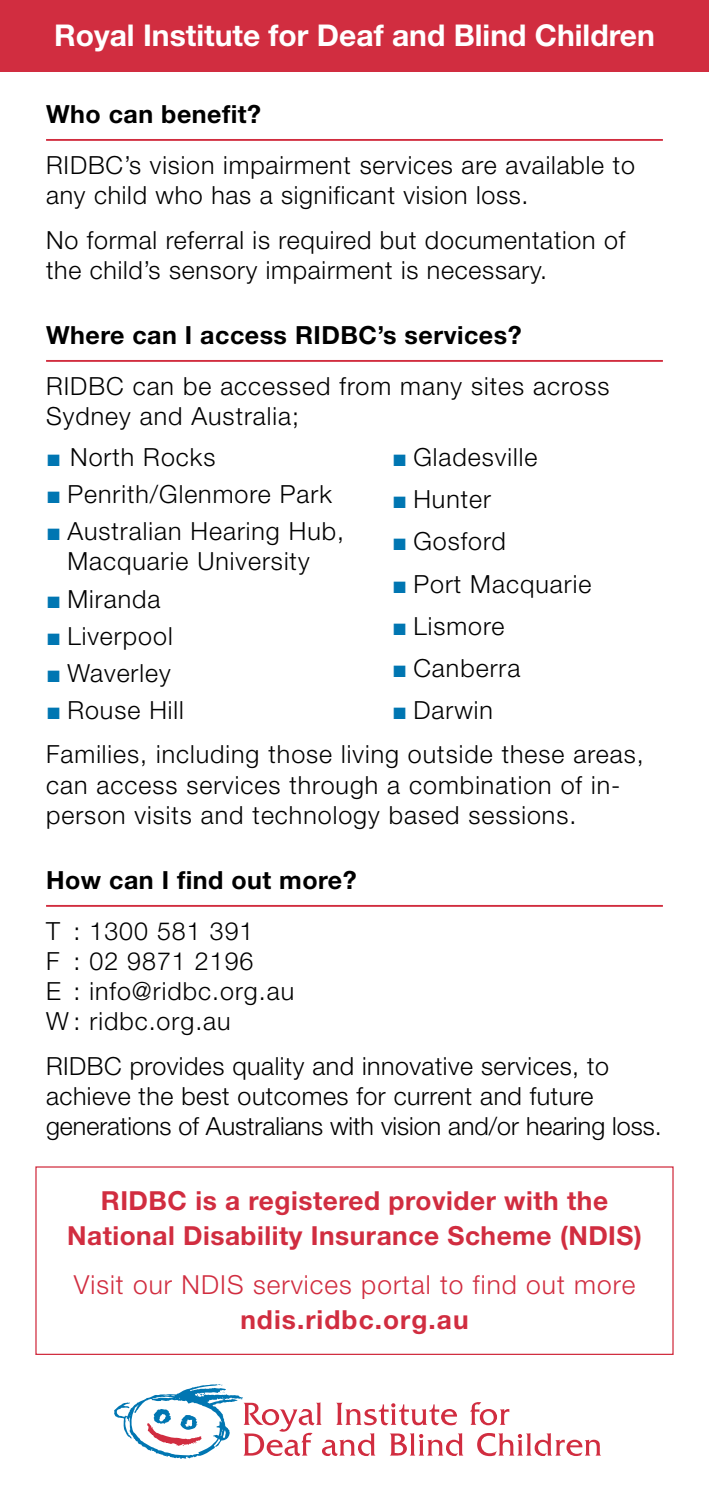
<style>
.page{position:relative;width:709px;height:1489px;background:#fff}
.page>*{position:absolute;margin:0;border:0;box-sizing:border-box;transform-origin:0 0}
.t1{font:700 30px "Helvetica Neue LT Std";color:#fff}
.t2{font:700 26.25px/35px "Helvetica Neue LT Std";letter-spacing:.02em;color:#d12d40;text-align:center}
.t3{font:300 26.25px "Helvetica Neue LT Std";letter-spacing:.04em;color:#d12d40}
.t4{font:700 26.25px "Helvetica Neue LT Std";letter-spacing:.04em;color:#d12d40}
.t5{font:300 25px/30px "Helvetica Neue LT Std";letter-spacing:.04em;color:#000}
.t6{font:300 25px/30px "Helvetica Neue LT Std";letter-spacing:.02em;color:#000}
.t7{font:700 25px "Helvetica Neue LT Std";letter-spacing:.02em;color:#000}
.s1{font-family:"Times New Roman";font-weight:400;color:#0076b2}
</style>
<div class="page">
<div style="left:0;top:0;width:709px;height:72px;background:#d12d40"></div>
<svg style="left:470px;top:1402px;width:39px;height:23px"></svg>
<svg style="left:477px;top:1433px;width:124px;height:22px"></svg>
<svg style="left:114px;top:1384px;width:349px;height:74px"></svg>
<hr style="left:46px;top:139px;width:617px;height:2px;background:#d12d3f">
<hr style="left:46px;top:360px;width:617px;height:2px;background:#d12d3f">
<hr style="left:46px;top:904px;width:617px;height:2px;background:#d12d3f">
<p class="t1" style="left:54px;top:16px;width:602px">Royal Institute for Deaf and Blind Children</p>
<p class="t7" style="left:46px;top:99px;width:216px">Who can benefit?</p>
<p class="t5" style="left:46px;top:150px;width:590px">RIDBC’s vision impairment services are available to any child who has a significant vision loss.</p>
<p class="t5" style="left:46px;top:224px;width:580px">No formal referral is required but documentation of the child’s sensory impairment is necessary.</p>
<p class="t7" style="left:46px;top:319px;width:477px">Where can I access RIDBC’s services?</p>
<p class="t5" style="left:46px;top:371px;width:565px">RIDBC can be accessed from many sites across<br>Sydney and Australia;</p>
<p class="t5" style="left:46px;top:441px;width:171px"><span class="s1">■</span> North Rocks</p>
<p class="t5" style="left:46px;top:478px;width:287px"><span class="s1">■</span> Penrith/Glenmore Park</p>
<p class="t5" style="left:46px;top:516px;width:299px;text-align:center"><span class="s1">■</span> Australian Hearing Hub,<br>Macquarie University</p>
<p class="t5" style="left:46px;top:583px;width:116px"><span class="s1">■</span> Miranda</p>
<p class="t5" style="left:46px;top:620px;width:128px"><span class="s1">■</span> Liverpool</p>
<p class="t5" style="left:46px;top:657px;width:126px"><span class="s1">■</span> Waverley</p>
<p class="t5" style="left:46px;top:695px;width:139px"><span class="s1">■</span> Rouse Hill</p>
<p class="t5" style="left:392px;top:441px;width:147px"><span class="s1">■</span> Gladesville</p>
<p class="t5" style="left:392px;top:483px;width:100px"><span class="s1">■</span> Hunter</p>
<p class="t5" style="left:392px;top:526px;width:115px"><span class="s1">■</span> Gosford</p>
<p class="t5" style="left:392px;top:568px;width:201px"><span class="s1">■</span> Port Macquarie</p>
<p class="t5" style="left:392px;top:610px;width:114px"><span class="s1">■</span> Lismore</p>
<p class="t5" style="left:392px;top:652px;width:130px"><span class="s1">■</span> Canberra</p>
<p class="t5" style="left:46px;top:687px;width:599px;line-height:44.2px;text-indent:346px"><span class="s1">■</span> Darwin<br>Families, including those living outside these areas,</p>
<p class="t5" style="left:46px;top:769px;width:576px">can access services through a combination of in&shy;person visits and technology based sessions.</p>
<p class="t7" style="left:46px;top:864px;width:312px">How can I find out more?</p>
<p class="t5" style="left:46px;top:915px;width:249px">T : 1300 581 391<br>F : 02 9871 2196<br>E : info@ridbc.org.au<br>W : ridbc.org.au</p>
<p class="t6" style="left:46px;top:1050px;width:617px">RIDBC provides quality and innovative services, to achieve the best outcomes for current and future generations of Australians with vision and/or hearing loss.</p>
<p class="t2" style="left:67px;top:1182px;width:576px">RIDBC is a registered provider with the<br>National Disability Insurance Scheme (NDIS)</p>
<p class="t3" style="left:74px;top:1268px;width:563px">Visit our NDIS services portal to find out more</p>
<p class="t4" style="left:240px;top:1303px;width:230px">ndis.ridbc.org.au</p>
</div>
